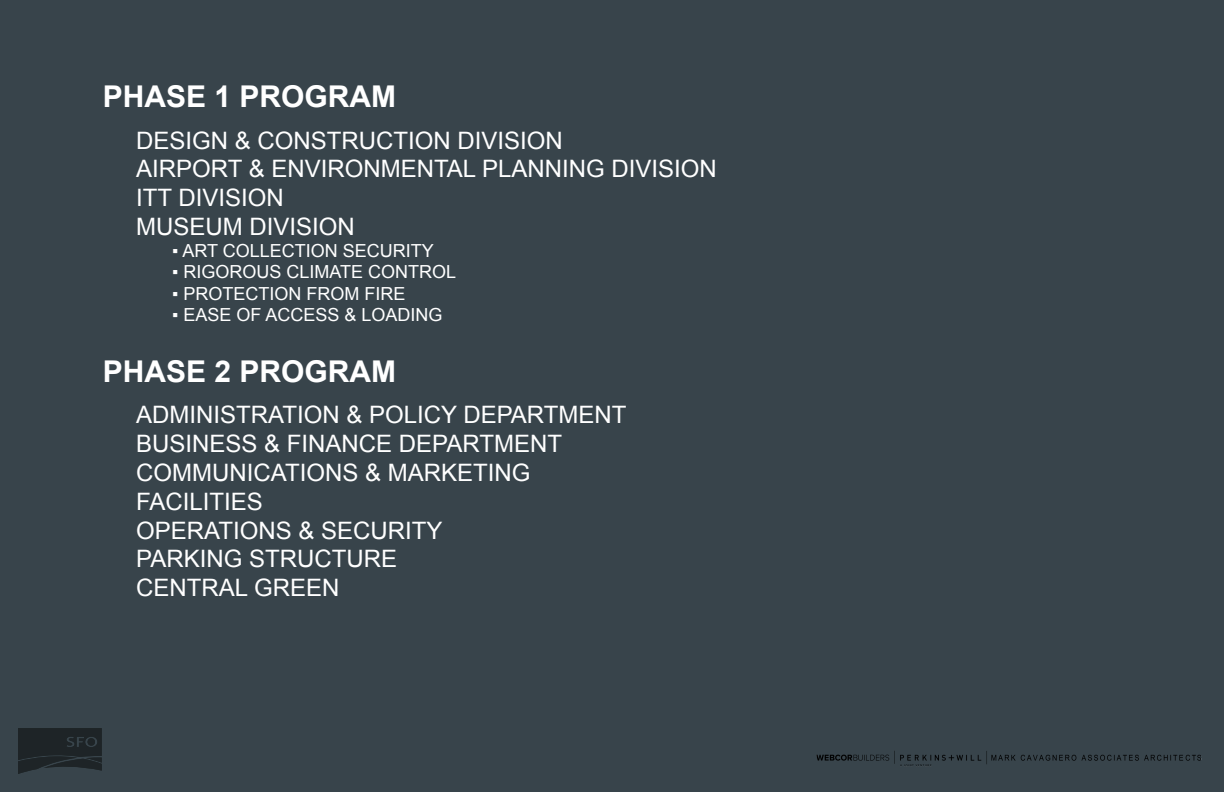
<style>
.page{position:relative;width:1224px;height:792px;background:#38444b}
.page>*{position:absolute;margin:0;border:0;box-sizing:border-box;transform-origin:0 0}
.t1{font:700 30px "Arial";color:#fff}
.t2{font:24px "Arial";color:#fff}
.t3{font:18px "Arial";color:#fff}
</style>
<div class="page">
<img style="left:816px;top:751px;width:386px;height:15px">
<svg style="left:18px;top:728px;width:84px;height:46px"></svg>
<p class="t1" style="left:103px;top:76px;width:295px">PHASE 1 PROGRAM</p>
<p class="t2" style="left:136px;top:124px;width:428px">DESIGN &amp; CONSTRUCTION DIVISION</p>
<p class="t2" style="left:136px;top:153px;width:582px">AIRPORT &amp; ENVIRONMENTAL PLANNING DIVISION</p>
<p class="t2" style="left:136px;top:182px;width:149px">ITT DIVISION</p>
<p class="t2" style="left:136px;top:211px;width:220px">MUSEUM DIVISION</p>
<p class="t3" style="left:172px;top:238px;width:263px">▪ ART COLLECTION SECURITY</p>
<p class="t3" style="left:172px;top:260px;width:286px">▪ RIGOROUS CLIMATE CONTROL</p>
<p class="t3" style="left:172px;top:282px;width:235px">▪ PROTECTION FROM FIRE</p>
<p class="t3" style="left:172px;top:303px;width:272px">▪ EASE OF ACCESS &amp; LOADING</p>
<p class="t1" style="left:103px;top:351px;width:295px">PHASE 2 PROGRAM</p>
<p class="t2" style="left:136px;top:399px;width:492px">ADMINISTRATION &amp; POLICY DEPARTMENT</p>
<p class="t2" style="left:136px;top:428px;width:427px">BUSINESS &amp; FINANCE DEPARTMENT</p>
<p class="t2" style="left:136px;top:457px;width:396px">COMMUNICATIONS &amp; MARKETING</p>
<p class="t2" style="left:136px;top:486px;width:128px">FACILITIES</p>
<p class="t2" style="left:136px;top:514px;width:308px">OPERATIONS &amp; SECURITY</p>
<p class="t2" style="left:136px;top:543px;width:262px">PARKING STRUCTURE</p>
<p class="t2" style="left:136px;top:572px;width:205px">CENTRAL GREEN</p>
</div>
